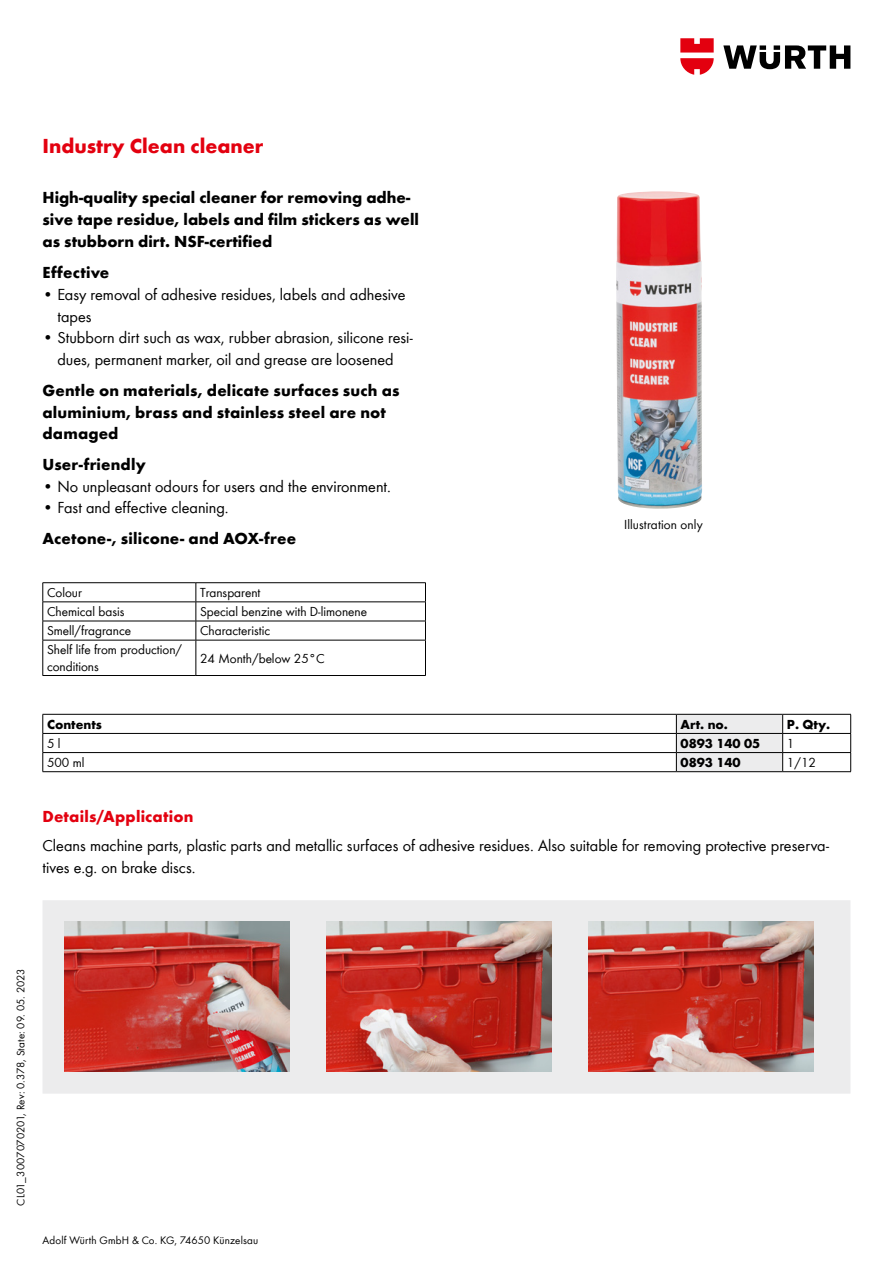
<style>
.page{position:relative;width:893px;height:1263px;background:#fff}
.page>*{position:absolute;margin:0;border:0;box-sizing:border-box;transform-origin:0 0}
.t1{font:700 21px "Wuerth Global";color:#e3000f}
.t2{font:16.5px/21.8px "Wuerth Global";color:#000}
.t3{font:700 16.5px/21.8px "Wuerth Global";letter-spacing:.005em;color:#000}
.t4{font:700 16.5px "Wuerth Global";letter-spacing:.01em;color:#e3000f}
.t5{font:13.5px/17px "Wuerth Global";color:#000}
.t6{font:700 13.5px "Wuerth Global";color:#000}
.t7{font:11.25px "Wuerth Global";letter-spacing:.01em;color:#000}
</style>
<div class="page">
<svg style="left:723px;top:45px;width:127px;height:24px"></svg>
<svg style="left:680px;top:38px;width:34px;height:37px"></svg>
<hr style="left:43px;top:714px;width:633px;height:1px;background:#000">
<hr style="left:783px;top:714px;width:68px;height:1px;background:#000">
<hr style="left:43px;top:733px;width:633px;height:1px;background:#000">
<hr style="left:783px;top:733px;width:68px;height:1px;background:#000">
<hr style="left:43px;top:752px;width:633px;height:1px;background:#000">
<svg style="left:43px;top:714px;width:1px;height:57px"></svg>
<hr style="left:43px;top:771px;width:633px;height:1px;background:#000">
<hr style="left:783px;top:752px;width:68px;height:1px;background:#000">
<svg style="left:676px;top:714px;width:107px;height:58px;background:#d9d9da"></svg>
<svg style="left:850px;top:714px;width:1px;height:57px"></svg>
<hr style="left:783px;top:771px;width:68px;height:1px;background:#000">
<hr style="left:43px;top:582px;width:153px;height:1px;background:#000">
<hr style="left:196px;top:582px;width:230px;height:1px;background:#000">
<hr style="left:43px;top:602px;width:153px;height:1px;background:#000">
<hr style="left:196px;top:602px;width:230px;height:1px;background:#000">
<hr style="left:43px;top:621px;width:153px;height:1px;background:#000">
<svg style="left:43px;top:583px;width:1px;height:57px"></svg>
<hr style="left:196px;top:621px;width:230px;height:1px;background:#000">
<svg style="left:196px;top:583px;width:1px;height:57px"></svg>
<svg style="left:425px;top:583px;width:1px;height:57px"></svg>
<hr style="left:43px;top:640px;width:153px;height:1px;background:#000">
<hr style="left:43px;top:640px;width:1px;height:35px;background:#000">
<hr style="left:43px;top:675px;width:153px;height:1px;background:#000">
<hr style="left:196px;top:640px;width:230px;height:1px;background:#000">
<hr style="left:196px;top:640px;width:1px;height:35px;background:#000">
<hr style="left:425px;top:640px;width:1px;height:35px;background:#000">
<hr style="left:196px;top:675px;width:230px;height:1px;background:#000">
<img style="left:616px;top:191px;width:86px;height:318px">
<div style="left:43px;top:900px;width:807px;height:193px;background:#ececed"></div>
<img style="left:64px;top:921px;width:225px;height:150px">
<img style="left:326px;top:921px;width:225px;height:150px">
<img style="left:588px;top:921px;width:225px;height:150px">
<p class="t1" style="left:43px;top:134px;width:222px">Industry Clean cleaner</p>
<p class="t3" style="left:43px;top:187px;width:378px">High-quality special cleaner for removing adhe&shy;sive tape residue, labels and film stickers as well as stubborn dirt. NSF-certified</p>
<p class="t3" style="left:43px;top:262px;width:68px">Effective</p>
<p class="t2" style="left:57px;top:283px;width:350px;text-indent:-15px">• Easy removal of adhesive residues, labels and adhesive tapes</p>
<p class="t2" style="left:43px;top:327px;width:372px;text-align:center">• Stubborn dirt such as wax, rubber abrasion, silicone resi&shy;dues, permanent marker, oil and grease are loosened</p>
<p class="t3" style="left:43px;top:379px;width:358px">Gentle on materials, delicate surfaces such as aluminium, brass and stainless steel are not damaged</p>
<p class="t3" style="left:43px;top:453px;width:105px">User-friendly</p>
<p class="t2" style="left:43px;top:475px;width:350px">• No unpleasant odours for users and the environment.</p>
<p class="t2" style="left:43px;top:497px;width:188px">• Fast and effective cleaning.</p>
<p class="t3" style="left:43px;top:528px;width:255px">Acetone-, silicone- and AOX-free</p>
<p class="t5" style="left:47px;top:584px;width:36px">Colour</p>
<p class="t5" style="left:200px;top:584px;width:62px">Transparent</p>
<p class="t5" style="left:47px;top:603px;width:79px">Chemical basis</p>
<p class="t5" style="left:200px;top:603px;width:168px">Special benzine with D-limonene</p>
<p class="t5" style="left:47px;top:622px;width:86px">Smell/fragrance</p>
<p class="t5" style="left:200px;top:622px;width:72px">Characteristic</p>
<p class="t5" style="left:47px;top:641px;width:137px">Shelf life from production/ conditions</p>
<p class="t5" style="left:200px;top:650px;width:126px">24 Month/below 25°C</p>
<p class="t5" style="left:624px;top:516px;width:80px">Illustration only</p>
<p class="t6" style="left:47px;top:716px;width:56px">Contents</p>
<p class="t6" style="left:681px;top:716px;width:49px">Art. no.</p>
<p class="t6" style="left:787px;top:716px;width:45px">P. Qty.</p>
<p class="t5" style="left:47px;top:735px;width:15px">5 l</p>
<p class="t6" style="left:681px;top:735px;width:81px">0893 140 05</p>
<p class="t5" style="left:787px;top:735px;width:9px">1</p>
<p class="t5" style="left:47px;top:754px;width:39px">500 ml</p>
<p class="t6" style="left:681px;top:754px;width:62px">0893 140</p>
<p class="t5" style="left:787px;top:754px;width:30px">1/12</p>
<p class="t4" style="left:43px;top:807px;width:153px">Details/Application</p>
<p class="t2" style="left:43px;top:834px;width:788px">Cleans machine parts, plastic parts and metallic surfaces of adhesive residues. Also suitable for removing protective preserva&shy;tives e.g. on brake discs.</p>
<p class="t7" style="left:14px;top:1205px;width:238px;rotate:-90deg">CL01_3007070201, Rev: 0.378, State: 09. 05. 2023</p>
<p class="t7" style="left:43px;top:1233px;width:217px">Adolf Würth GmbH &amp; Co. KG, 74650 Künzelsau</p>
</div>
